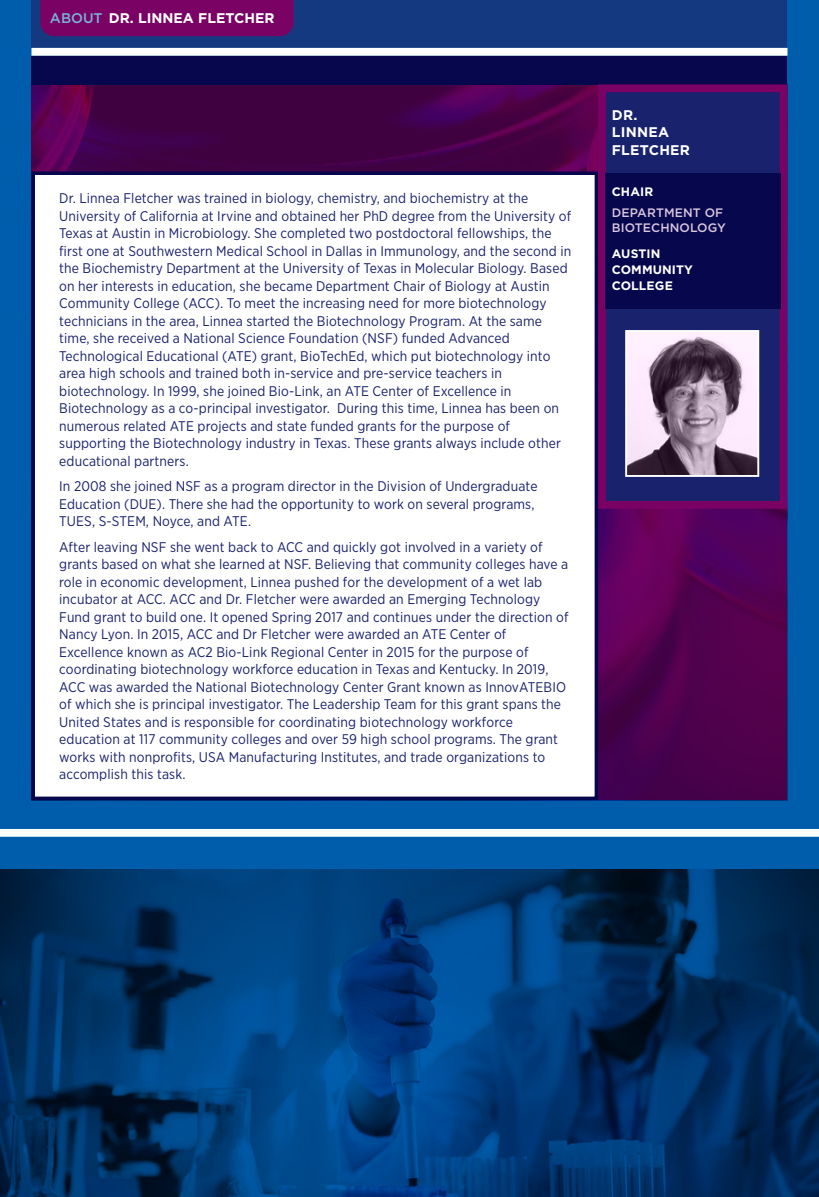
<style>
.page{position:relative;width:819px;height:1197px;background:#fff}
.page>*{position:absolute;margin:0;border:0;box-sizing:border-box;transform-origin:0 0}
.Main_About_Paragraph{font:14px/17.5px "Gotham Narrow";letter-spacing:.01em;color:#19226d}
.t1{font:700 14px "Gotham";color:#fff}
.t2{font:700 14px/17.5px "Gotham";letter-spacing:.02em;color:#fff}
._2{font:700 12.25px/15.8px "Gotham";letter-spacing:.01em;color:#fff}
._2-2{font:500 12.25px/15.8px "Gotham";letter-spacing:.01em;color:#dac7de}
.s1{font-weight:500;color:#78b4d8}
</style>
<div class="page">
<div style="left:0;top:0;width:819px;height:833px;background:#005dac"></div>
<div style="left:32px;top:0;width:756px;height:48px;background:#143980"></div>
<img style="left:32px;top:84px;width:756px;height:716px">
<div style="left:32px;top:48px;width:756px;height:8px;background:#fff"></div>
<div style="left:40px;top:0;width:254px;height:36px;background:#7b0265"></div>
<div style="left:32px;top:56px;width:756px;height:28px;background:#07074e"></div>
<div style="left:32px;top:172px;width:566px;height:628px;background:#fff;border:4px solid #07074e"></div>
<div style="left:605px;top:309px;width:176px;height:192px;background:#19226d"></div>
<div style="left:605px;top:92px;width:176px;height:82px;background:#19226d"></div>
<div style="left:598px;top:84px;width:190px;height:425px;border:8px solid #7b0265"></div>
<div style="left:605px;top:174px;width:176px;height:135px;background:#07074e"></div>
<img style="left:628px;top:333px;width:128px;height:141px">
<div style="left:625px;top:330px;width:134px;height:147px;border:2px solid #fff"></div>
<div style="left:0;top:833px;width:819px;height:364px;background:#005dac"></div>
<img style="left:1px;top:869px;width:817px;height:328px">
<div style="left:0;top:829px;width:819px;height:8px;background:#fff"></div>
<p class="t1" style="left:50px;top:9px;width:226px"><span class="s1">ABOUT</span> DR. LINNEA FLETCHER</p>
<p class="Main_About_Paragraph" style="left:59px;top:189px;width:514px">Dr. Linnea Fletcher was trained in biology, chemistry, and biochemistry at the University of California at Irvine and obtained her PhD degree from the University of Texas at Austin in Microbiology. She completed two postdoctoral fellowships, the first one at Southwestern Medical School in Dallas in Immunology, and the second in the Biochemistry Department at the University of Texas in Molecular Biology. Based on her interests in education, she became Department Chair of Biology at Austin Community College (ACC). To meet the increasing need for more biotechnology technicians in the area, Linnea started the Biotechnology Program. At the same time, she received a National Science Foundation (NSF) funded Advanced Technological Educational (ATE) grant, BioTechEd, which put biotechnology into area high schools and trained both in-service and pre-service teachers in biotechnology. In 1999, she joined Bio-Link, an ATE Center of Excellence in Biotechnology as a co-principal investigator. During this time, Linnea has been on numerous related ATE projects and state funded grants for the purpose of supporting the Biotechnology industry in Texas. These grants always include other educational partners.</p>
<p class="Main_About_Paragraph" style="left:59px;top:477px;width:480px">In 2008 she joined NSF as a program director in the Division of Undergraduate<br>Education (DUE). There she had the opportunity to work on several programs,<br>TUES, S-STEM, Noyce, and ATE.</p>
<p class="Main_About_Paragraph" style="left:59px;top:538px;width:511px">After leaving NSF she went back to ACC and quickly got involved in a variety of grants based on what she learned at NSF. Believing that community colleges have a role in economic development, Linnea pushed for the development of a wet lab incubator at ACC. ACC and Dr. Fletcher were awarded an Emerging Technology Fund grant to build one. It opened Spring 2017 and continues under the direction of Nancy Lyon. In 2015, ACC and Dr Fletcher were awarded an ATE Center of Excellence known as AC2 Bio-Link Regional Center in 2015 for the purpose of coordinating biotechnology workforce education in Texas and Kentucky. In 2019, ACC was awarded the National Biotechnology Center Grant known as InnovATEBIO of which she is principal investigator. The Leadership Team for this grant spans the United States and is responsible for coordinating biotechnology workforce education at 117 community colleges and over 59 high school programs. The grant works with nonprofits, USA Manufacturing Institutes, and trade organizations to accomplish this task.</p>
<p class="t1" style="left:612px;top:105px;width:27px">DR.</p>
<p class="t2" style="left:612px;top:123px;width:80px">LINNEA<br>FLETCHER</p>
<p class="_2" style="left:612px;top:184px;width:43px">CHAIR</p>
<p class="_2-2" style="left:612px;top:204px;width:116px">DEPARTMENT OF<br>BIOTECHNOLOGY</p>
<p class="_2" style="left:612px;top:246px;width:83px">AUSTIN<br>COMMUNITY<br>COLLEGE</p>
</div>
